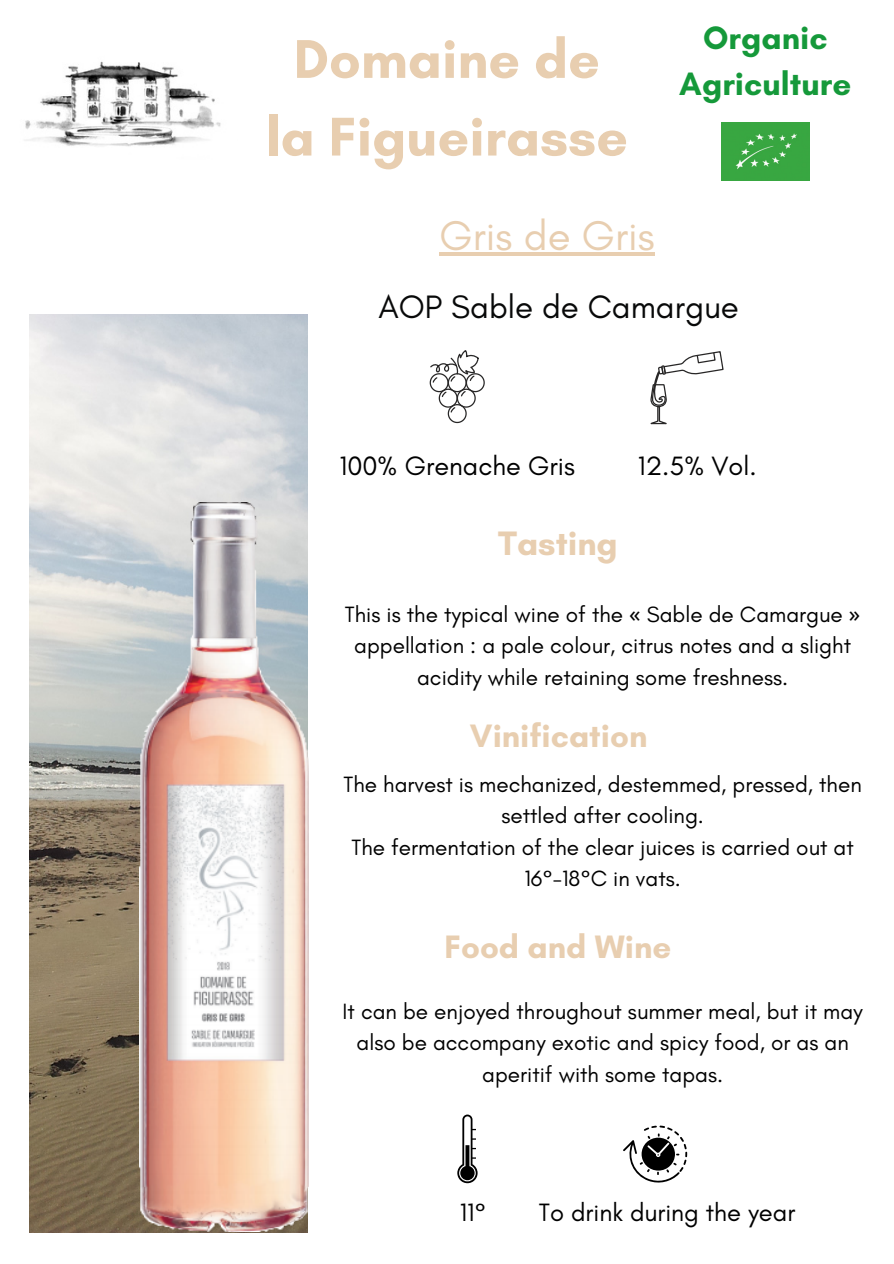
<style>
.page{position:relative;width:894px;height:1264px;background:#fff}
.page>*{position:absolute;margin:0;border:0;box-sizing:border-box;transform-origin:0 0}
.t1{font:700 55.5px/77.7px "Glacial Indifference";color:#e8ceb0;text-align:center}
.t2{font:42px "Glacial Indifference";color:#e8ceb0}
.t3{font:700 34.5px "Glacial Indifference";color:#e8ceb0}
.t4{font:700 33px "Glacial Indifference";color:#e8ceb0}
.t5{font:33px "Glacial Indifference";color:#080909}
.t6{font:700 33px/46.2px "Glacial Indifference";color:#15993a;text-align:center}
.t7{font:27px "Glacial Indifference";color:#000}
.t8{font:25.5px "Glacial Indifference";color:#000}
.t9{font:22.5px/31.5px "Glacial Indifference";color:#000;text-align:center}
.s1{font-family:"Noto Sans"}
</style>
<div class="page">
<img style="left:25px;top:61px;width:196px;height:86px">
<svg style="left:429px;top:350px;width:55px;height:73px"></svg>
<svg style="left:650px;top:351px;width:73px;height:73px"></svg>
<svg style="left:457px;top:1114px;width:20px;height:69px"></svg>
<svg style="left:623px;top:1125px;width:64px;height:58px"></svg>
<hr style="left:439px;top:253px;width:215px;height:3px;background:#e8ceb0">
<img style="left:29px;top:315px;width:278px;height:917px">
<img style="left:139px;top:502px;width:169px;height:729px">
<img style="left:721px;top:122px;width:88px;height:59px">
<h3 class="t1" style="left:265px;top:20px;width:364px">Domaine de la Figueirasse</h3>
<p class="t2" style="left:439px;top:210px;width:217px">Gris de Gris</p>
<h3 class="t6" style="left:679px;top:14px;width:173px">Organic<br>Agriculture</h3>
<h2 class="t5" style="left:378px;top:287px;width:362px">AOP Sable de Camargue</h2>
<p class="t7" style="left:339px;top:449px;width:237px">100% Grenache Gris</p>
<h1 class="t3" style="left:498px;top:522px;width:121px">Tasting</h1>
<p class="t7" style="left:637px;top:449px;width:120px">12.5% Vol.</p>
<h4 class="t9" style="left:345px;top:598px;width:517px">This is the typical wine of the <span class="s1">«</span> Sable de Camargue <span class="s1">» </span>appellation : a pale colour, citrus notes and a slight acidity while retaining some freshness.</h4>
<h5 class="t4" style="left:470px;top:715px;width:179px">Vinification</h5>
<p class="t9" style="left:343px;top:768px;width:519px">The harvest is mechanized, destemmed, pressed, then settled after cooling.</p>
<h3 class="t9" style="left:351px;top:831px;width:503px">The fermentation of the clear juices is carried out at<br>16°-18°C in vats.</h3>
<h5 class="t4" style="left:444px;top:926px;width:228px">Food and Wine</h5>
<h3 class="t9" style="left:342px;top:995px;width:521px">It can be enjoyed throughout summer meal, but it may also be accompany exotic and spicy food, or as an aperitif with some tapas.</h3>
<p class="t8" style="left:459px;top:1196px;width:28px">11°</p>
<p class="t8" style="left:539px;top:1196px;width:258px">To drink during the year</p>
</div>
